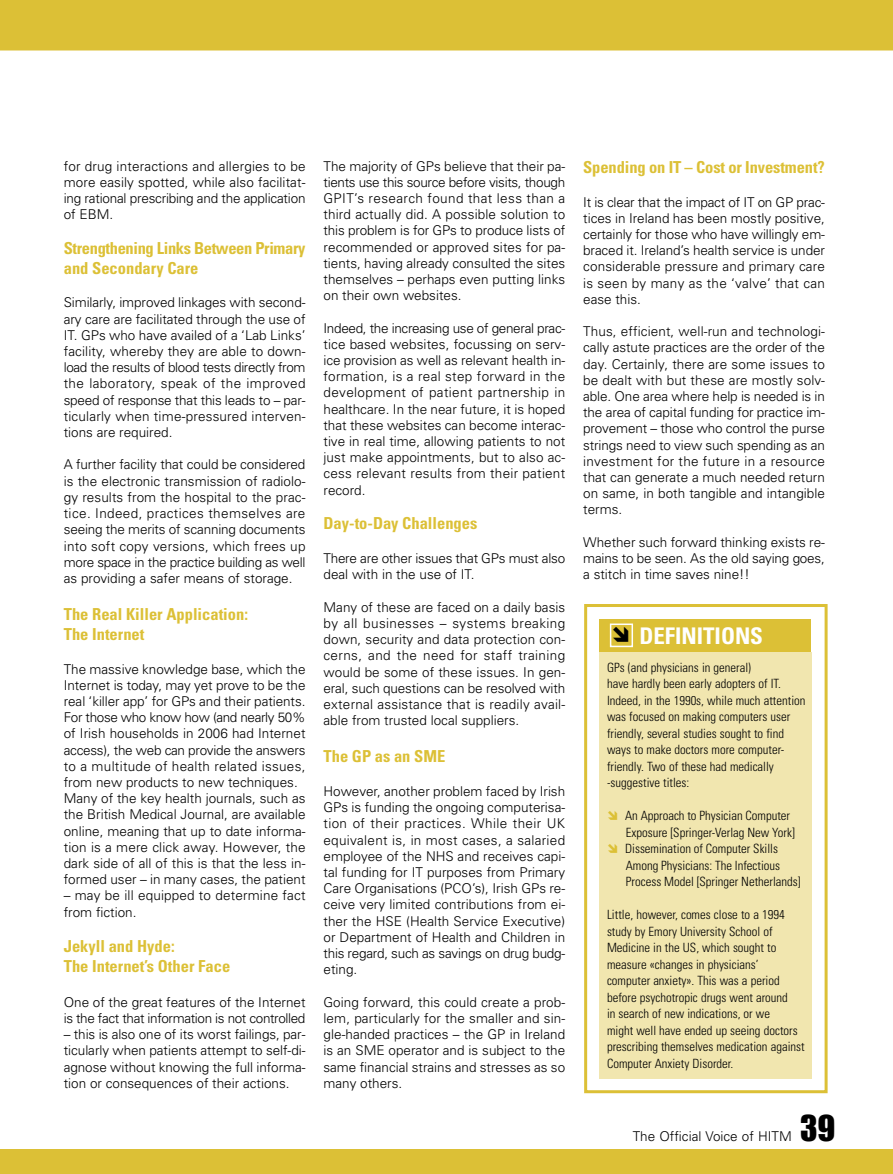
<style>
.page{position:relative;width:893px;height:1174px;background:#fff}
.page>*{position:absolute;margin:0;border:0;box-sizing:border-box;transform-origin:0 0}
.t1{font:33px "Impact";color:#000}
.t2{font:700 condensed 22.95px "Univers";color:#fff}
.t3{font:700 condensed 16.5px/19.8px "Univers";color:#dcc036}
.t4{font:700 condensed 16.5px/19.8px "Univers";letter-spacing:-.02em;color:#dcc036}
.t5{font:300 13.5px/16.2px "Univers";color:#000;text-align:justify}
.t6{font:300 13.5px/16.2px "Univers";letter-spacing:-.025em;color:#000}
.t7{font:300 condensed 12.75px/16.5px "Univers";color:#000}
</style>
<div class="page">
<div style="left:0;top:0;width:893px;height:51px;background:#dcc036"></div>
<div style="left:584px;top:604px;width:244px;height:489px;border:3px solid #dcc036"></div>
<div style="left:0;top:1149px;width:893px;height:25px;background:#dcc036"></div>
<div style="left:599px;top:652px;width:212px;height:426px;background:#f1e6af"></div>
<div style="left:600px;top:619px;width:211px;height:33px;background:#dcc036"></div>
<div style="left:610px;top:623px;width:23px;height:24px;border:2px solid #fff"></div>
<p class="t5" style="left:64px;top:159px;width:243px">for drug interactions and allergies to be more easily spotted, while also facilitat&shy;ing rational prescribing and the application of EBM.</p>
<p class="t4" style="left:64px;top:239px;width:243px">Strengthening Links Between Primary and Secondary Care</p>
<p class="t5" style="left:64px;top:296px;width:243px">Similarly, improved linkages with second&shy;ary care are facilitated through the use of IT. GPs who have availed of a ‘Lab Links’ facility, whereby they are able to down&shy;load the results of blood tests directly from the laboratory, speak of the improved speed of response that this leads to – par&shy;ticularly when time-pressured interven&shy;tions are required.</p>
<p class="t5" style="left:64px;top:458px;width:243px">A further facility that could be considered is the electronic transmission of radiolo&shy;gy results from the hospital to the prac&shy;tice. Indeed, practices themselves are seeing the merits of scanning documents into soft copy versions, which frees up more space in the practice building as well as providing a safer means of storage.</p>
<p class="t3" style="left:64px;top:605px;width:186px">The Real Killer Application:<br>The Internet</p>
<p class="t5" style="left:64px;top:662px;width:243px;text-align:left">The massive knowledge base, which the Internet is today, may yet prove to be the real ‘killer app’ for GPs and their patients.<br>For those who know how (and nearly 50% of Irish households in 2006 had Internet access), the web can provide the answers to a multitude of health related issues, from new products to new techniques.<br>Many of the key health journals, such as the British Medical Journal, are available online, meaning that up to date informa&shy;tion is a mere click away. However, the dark side of all of this is that the less in&shy;formed user – in many cases, the patient</p>
<p class="t5" style="left:64px;top:888px;width:243px">– may be ill equipped to determine fact from fiction.</p>
<p class="t3" style="left:64px;top:937px;width:168px">Jekyll and Hyde:<br>The Internet’s Other Face</p>
<p class="t6" style="left:64px;top:995px;width:243px">One of the great features of the Internet is the fact that information is not controlled</p>
<p class="t5" style="left:64px;top:1027px;width:243px">– this is also one of its worst failings, par&shy;ticularly when patients attempt to self-di&shy;agnose without knowing the full informa&shy;tion or consequences of their actions.</p>
<p class="t5" style="left:323px;top:159px;width:243px">The majority of GPs believe that their pa&shy;tients use this source before visits, though GPIT’s research found that less than a third actually did. A possible solution to this problem is for GPs to produce lists of recommended or approved sites for pa&shy;tients, having already consulted the sites themselves – perhaps even putting links on their own websites.</p>
<p class="t5" style="left:323px;top:321px;width:243px">Indeed, the increasing use of general prac&shy;tice based websites, focussing on serv&shy;ice provision as well as relevant health in&shy;formation, is a real step forward in the development of patient partnership in healthcare. In the near future, it is hoped that these websites can become interac&shy;tive in real time, allowing patients to not just make appointments, but to also ac&shy;cess relevant results from their patient record.</p>
<p class="t3" style="left:323px;top:515px;width:155px">Day-to-Day Challenges</p>
<p class="t5" style="left:323px;top:551px;width:243px">There are other issues that GPs must also deal with in the use of IT.</p>
<p class="t5" style="left:323px;top:600px;width:243px">Many of these are faced on a daily basis by all businesses – systems breaking down, security and data protection con&shy;cerns, and the need for staff training would be some of these issues. In gen&shy;eral, such questions can be resolved with external assistance that is readily avail&shy;able from trusted local suppliers.</p>
<p class="t3" style="left:323px;top:747px;width:123px">The GP as an SME</p>
<p class="t5" style="left:323px;top:784px;width:243px">However, another problem faced by Irish GPs is funding the ongoing computerisa&shy;tion of their practices. While their UK equivalent is, in most cases, a salaried employee of the NHS and receives capi&shy;tal funding for IT purposes from Primary Care Organisations (PCO’s), Irish GPs re&shy;ceive very limited contributions from ei&shy;ther the HSE (Health Service Executive) or Department of Health and Children in this regard, such as savings on drug budg&shy;eting.</p>
<p class="t5" style="left:323px;top:995px;width:243px">Going forward, this could create a prob&shy;lem, particularly for the smaller and sin&shy;gle-handed practices – the GP in Ireland is an SME operator and is subject to the same financial strains and stresses as so many others.</p>
<p class="t3" style="left:583px;top:158px;width:243px">Spending on IT – Cost or Investment?</p>
<p class="t5" style="left:583px;top:195px;width:243px">It is clear that the impact of IT on GP prac&shy;tices in Ireland has been mostly positive, certainly for those who have willingly em&shy;braced it. Ireland’s health service is under considerable pressure and primary care is seen by many as the ‘valve’ that can ease this.</p>
<p class="t5" style="left:583px;top:324px;width:243px">Thus, efficient, well-run and technologi&shy;cally astute practices are the order of the day. Certainly, there are some issues to be dealt with but these are mostly solv&shy;able. One area where help is needed is in the area of capital funding for practice im&shy;provement – those who control the purse strings need to view such spending as an investment for the future in a resource that can generate a much needed return on same, in both tangible and intangible terms.</p>
<p class="t5" style="left:583px;top:535px;width:243px">Whether such forward thinking exists re&shy;mains to be seen. As the old saying goes, a stitch in time saves nine!!</p>
<h2 class="t2" style="left:639px;top:628px;width:125px">DEFINITIONS</h2>
<p class="t7" style="left:607px;top:660px;width:200px">GPs (and physicians in general)<br>have hardly been early adopters of IT.<br>Indeed, in the 1990s, while much attention was focused on making computers user friendly, several studies sought to find ways to make doctors more computer&shy;friendly. Two of these had medically -suggestive titles:</p>
<p class="t7" style="left:625px;top:808px;width:177px">An Approach to Physician Computer Exposure [Springer-Verlag New York] Dissemination of Computer Skills Among Physicians: The Infectious Process Model [Springer Netherlands]</p>
<p class="t7" style="left:607px;top:907px;width:199px">Little, however, comes close to a 1994 study by Emory University School of Medicine in the US, which sought to measure «changes in physicians’ computer anxiety». This was a period before psychotropic drugs went around<br>in search of new indications, or we<br>might well have ended up seeing doctors prescribing themselves medication against Computer Anxiety Disorder.</p>
<p class="t5" style="left:633px;top:1129px;width:160px">The Official Voice of HITM</p>
<h1 class="t1" style="left:800px;top:1110px;width:37px">39</h1>
</div>
